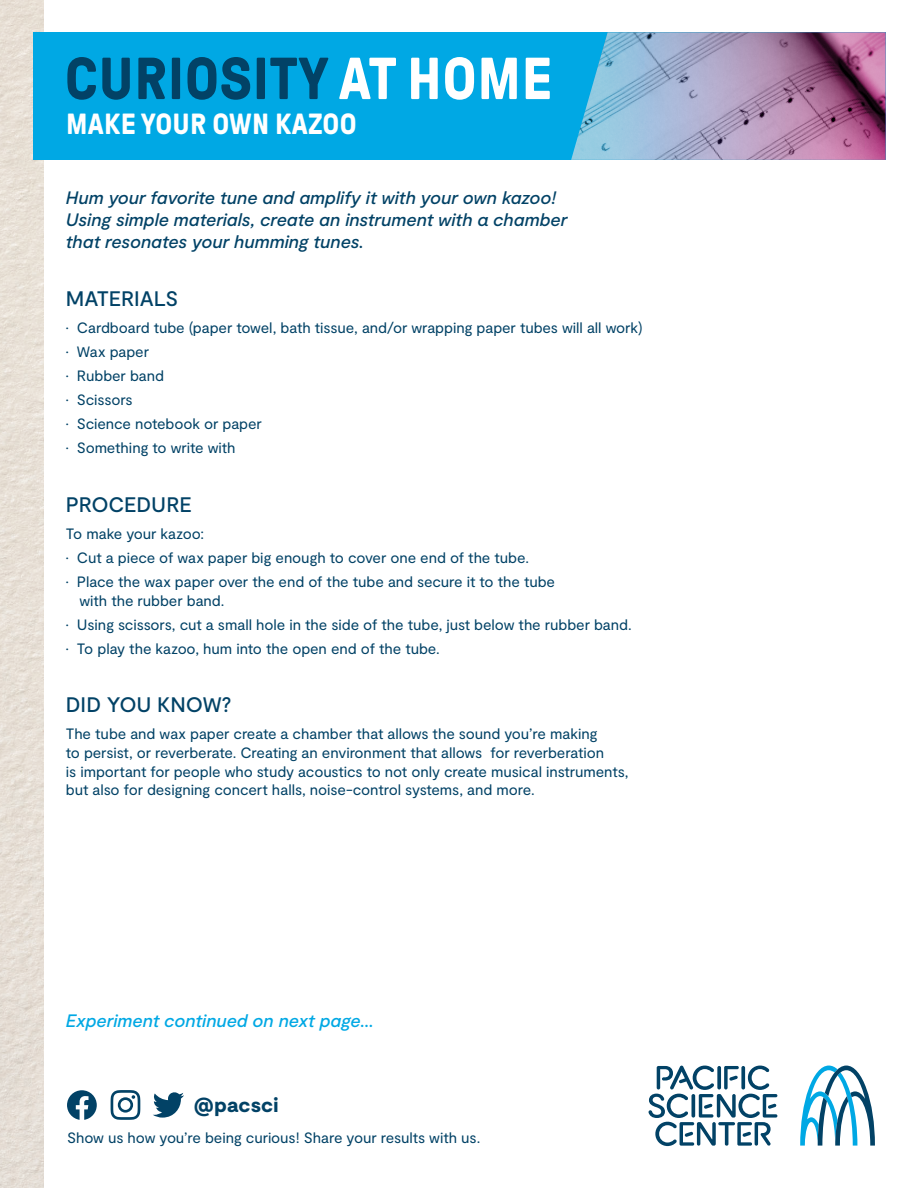
<style>
.page{position:relative;width:918px;height:1188px;background:#fff}
.page>*{position:absolute;margin:0;border:0;box-sizing:border-box;transform-origin:0 0}
.t1{font:700 59.1px "GT Pressura";letter-spacing:.01em;color:#024266}
.t2{font:700 29.1px "GT Pressura";letter-spacing:.01em;color:#fff}
.t3{font:500 21px "Moderat";letter-spacing:-.005em;color:#024266}
.t4{font:900 20.4px "Moderat";letter-spacing:.01em;color:#024266}
.t5{font:italic 500 18px "Moderat";letter-spacing:-.005em;color:#024266}
.t6{font:italic 500 18px "Moderat";letter-spacing:-.005em;color:#00a8e4}
.t7{font:15px/18.8px "Moderat";letter-spacing:-.005em;color:#024266}
.s1{color:#fff}
</style>
<div class="page">
<img style="left:0;top:0;width:44px;height:1188px">
<div style="left:33px;top:32px;width:853px;height:128px;background:#00a8e4"></div>
<svg style="left:571px;top:32px;width:315px;height:128px;background:#9592b6"></svg>
<svg style="left:800px;top:1066px;width:75px;height:80px"></svg>
<svg style="left:648px;top:1065px;width:129px;height:81px"></svg>
<svg style="left:153px;top:1092px;width:31px;height:26px"></svg>
<svg style="left:111px;top:1090px;width:29px;height:30px"></svg>
<svg style="left:67px;top:1090px;width:30px;height:30px"></svg>
<p class="t1" style="left:65px;top:47px;width:489px">CURIOSITY <span class="s1">AT HOME</span></p>
<p class="t2" style="left:66px;top:108px;width:292px">MAKE YOUR OWN KAZOO</p>
<p class="t5" style="left:66px;top:188px;width:492px">Hum your favorite tune and amplify it with your own kazoo!</p>
<p class="t5" style="left:66px;top:209px;width:503px">Using simple materials, create an instrument with a chamber</p>
<p class="t5" style="left:66px;top:231px;width:300px">that resonates your humming tunes.</p>
<p class="t3" style="left:66px;top:287px;width:114px">MATERIALS</p>
<p class="t7" style="left:66px;top:319px;width:578px">• Cardboard tube (paper towel, bath tissue, and/or wrapping paper tubes will all work)</p>
<p class="t7" style="left:66px;top:343px;width:85px">• Wax paper</p>
<p class="t7" style="left:66px;top:367px;width:100px">• Rubber band</p>
<p class="t7" style="left:66px;top:391px;width:68px">• Scissors</p>
<p class="t7" style="left:66px;top:415px;width:198px">• Science notebook or paper</p>
<p class="t7" style="left:66px;top:439px;width:171px">• Something to write with</p>
<p class="t3" style="left:66px;top:492px;width:127px">PROCEDURE</p>
<p class="t7" style="left:66px;top:525px;width:140px">To make your kazoo:</p>
<p class="t7" style="left:66px;top:549px;width:465px">• Cut a piece of wax paper big enough to cover one end of the tube.</p>
<p class="t7" style="left:79px;top:573px;width:477px;text-indent:-14px">• Place the wax paper over the end of the tube and secure it to the tube with the rubber band.</p>
<p class="t7" style="left:66px;top:616px;width:567px">• Using scissors, cut a small hole in the side of the tube, just below the rubber band.</p>
<p class="t7" style="left:66px;top:640px;width:376px">• To play the kazoo, hum into the open end of the tube.</p>
<p class="t3" style="left:66px;top:693px;width:167px">DID YOU KNOW?</p>
<p class="t7" style="left:66px;top:725px;width:533px">The tube and wax paper create a chamber that allows the sound you’re making</p>
<p class="t7" style="left:66px;top:744px;width:540px">to persist, or reverberate. Creating an environment that allows for reverberation</p>
<p class="t7" style="left:66px;top:763px;width:564px">is important for people who study acoustics to not only create musical instruments,</p>
<p class="t7" style="left:66px;top:781px;width:470px">but also for designing concert halls, noise-control systems, and more.</p>
<p class="t6" style="left:66px;top:1010px;width:309px">Experiment continued on next page...</p>
<p class="t4" style="left:194px;top:1093px;width:86px">@pacsci</p>
<p class="t7" style="left:67px;top:1129px;width:415px">Show us how you’re being curious! Share your results with us.</p>
</div>
